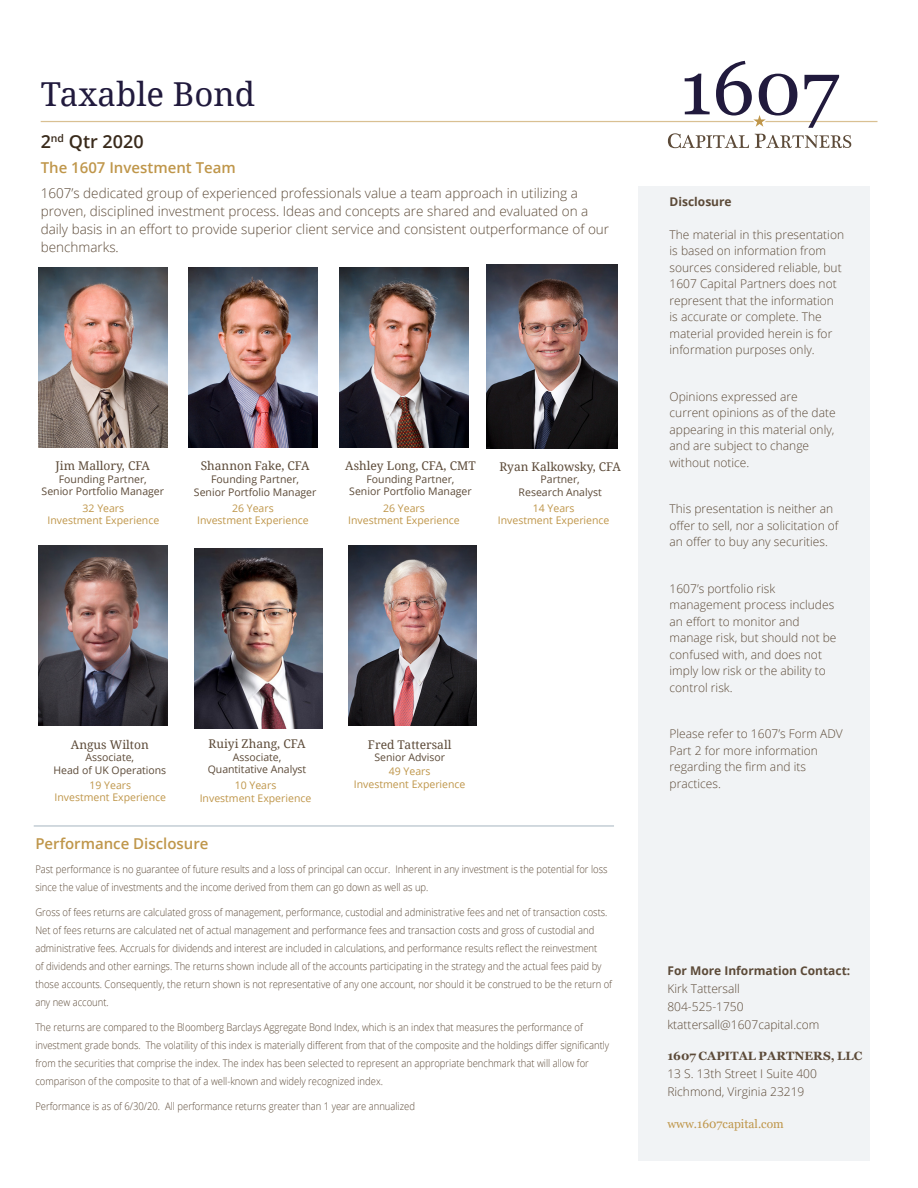
<style>
.page{position:relative;width:918px;height:1188px;background:#fff}
.page>*{position:absolute;margin:0;border:0;box-sizing:border-box;transform-origin:0 0}
.t1{font:33px "Droid Serif";color:#211a3d}
.t2{font:600 18px "Open Sans";color:#392a1b}
.t3{font:600 15px "Open Sans";color:#bf964a}
.t4{font:300 13.5px/18px "Open Sans";color:#5c4a38}
.t5{font:300 12px/16.5px "Open Sans";color:#5c4a38}
.t6{font:12px "Droid Serif";color:#5c4a38}
.t7{font:12px "Georgia";color:#bf964a}
.t8{font:700 12px "Open Sans";color:#5c4a38}
.t9{font:300 10.5px/18px "Open Sans";color:#5c4a38;scale:.9 1}
.t10{font:10.5px "Open Sans";color:#5c4a38}
.t11{font:10.5px "Open Sans";color:#bf964a}
.s1{font-weight:700}
.s2{font-family:"Georgia";font-weight:700}
</style>
<div class="page">
<div style="left:639px;top:186px;width:231px;height:975px;background:#f1f3f5"></div>
<svg style="left:41px;top:61px;width:837px;height:87px"></svg>
<hr style="left:34px;top:826px;width:580px;height:1px;background:#a6b5bf">
<img style="left:340px;top:267px;width:128px;height:180px">
<img style="left:348px;top:546px;width:129px;height:180px">
<img style="left:39px;top:267px;width:128px;height:180px">
<img style="left:189px;top:267px;width:128px;height:180px">
<img style="left:486px;top:264px;width:132px;height:184px">
<img style="left:39px;top:546px;width:128px;height:180px">
<img style="left:194px;top:549px;width:129px;height:180px">
<p class="t1" style="left:41px;top:75px;width:216px">Taxable Bond</p>
<p class="t2" style="left:41px;top:129px;width:104px">2<sup>nd</sup> Qtr 2020</p>
<p class="t3" style="left:41px;top:157px;width:197px">The 1607 Investment Team</p>
<p class="t4" style="left:41px;top:184px;width:570px">1607’s dedicated group of experienced professionals value a team approach in utilizing a proven, disciplined investment process. Ideas and concepts are shared and evaluated on a daily basis in an effort to provide superior client service and consistent outperformance of our benchmarks.</p>
<p class="t8" style="left:670px;top:193px;width:64px">Disclosure</p>
<p class="t5" style="left:670px;top:226px;width:176px">The material in this presentation is based on information from sources considered reliable, but<br>1607 Capital Partners does not represent that the information is accurate or complete. The material provided herein is for information purposes only.</p>
<p class="t5" style="left:670px;top:388px;width:168px">Opinions expressed are current opinions as of the date appearing in this material only, and are subject to change without notice.</p>
<p class="t5" style="left:670px;top:500px;width:170px">This presentation is neither an offer to sell, nor a solicitation of an offer to buy any securities.</p>
<p class="t5" style="left:670px;top:580px;width:168px">1607’s portfolio risk management process includes an effort to monitor and manage risk, but should not be confused with, and does not imply low risk or the ability to control risk.</p>
<p class="t5" style="left:670px;top:725px;width:175px">Please refer to 1607’s Form ADV<br>Part 2 for more information regarding the firm and its practices.</p>
<p class="t6" style="left:56px;top:459px;width:96px">Jim Mallory, CFA</p>
<p class="t10" style="left:59px;top:472px;width:90px">Founding Partner,</p>
<p class="t10" style="left:42px;top:484px;width:124px">Senior Portfolio Manager</p>
<p class="t6" style="left:345px;top:459px;width:132px">Ashley Long, CFA, CMT</p>
<p class="t10" style="left:367px;top:472px;width:90px">Founding Partner,</p>
<p class="t10" style="left:349px;top:484px;width:124px">Senior Portfolio Manager</p>
<p class="t11" style="left:383px;top:501px;width:43px">26 Years</p>
<p class="t11" style="left:348px;top:513px;width:113px">Investment Experience</p>
<p class="t6" style="left:201px;top:459px;width:110px">Shannon Fake, CFA</p>
<p class="t10" style="left:211px;top:472px;width:90px">Founding Partner,</p>
<p class="t10" style="left:194px;top:485px;width:124px">Senior Portfolio Manager</p>
<p class="t6" style="left:500px;top:460px;width:123px">Ryan Kalkowsky, CFA</p>
<p class="t10" style="left:541px;top:472px;width:41px">Partner,</p>
<p class="t10" style="left:519px;top:485px;width:85px">Research Analyst</p>
<p class="t11" style="left:83px;top:501px;width:43px">32 Years</p>
<p class="t11" style="left:48px;top:513px;width:113px">Investment Experience</p>
<p class="t11" style="left:232px;top:501px;width:43px">26 Years</p>
<p class="t11" style="left:197px;top:513px;width:113px">Investment Experience</p>
<p class="t11" style="left:533px;top:501px;width:43px">14 Years</p>
<p class="t11" style="left:498px;top:513px;width:113px">Investment Experience</p>
<p class="t6" style="left:209px;top:737px;width:98px">Ruiyi Zhang, CFA</p>
<p class="t10" style="left:233px;top:750px;width:50px">Associate,</p>
<p class="t10" style="left:208px;top:762px;width:100px">Quantitative Analyst</p>
<p class="t11" style="left:235px;top:778px;width:43px">10 Years</p>
<p class="t11" style="left:200px;top:791px;width:113px">Investment Experience</p>
<p class="t6" style="left:71px;top:737px;width:79px">Angus Wilton</p>
<p class="t10" style="left:86px;top:750px;width:50px">Associate,</p>
<p class="t10" style="left:53px;top:763px;width:114px">Head of UK Operations</p>
<p class="t11" style="left:90px;top:778px;width:43px">19 Years</p>
<p class="t11" style="left:55px;top:790px;width:113px">Investment Experience</p>
<p class="t6" style="left:368px;top:737px;width:85px">Fred Tattersall</p>
<p class="t10" style="left:374px;top:750px;width:72px">Senior Advisor</p>
<p class="t11" style="left:389px;top:764px;width:43px">49 Years</p>
<p class="t11" style="left:354px;top:777px;width:113px">Investment Experience</p>
<p class="t3" style="left:35px;top:833px;width:175px">Performance Disclosure</p>
<p class="t9" style="left:35px;top:860px;width:637px">Past performance is no guarantee of future results and a loss of principal can occur. Inherent in any investment is the potential for loss since the value of investments and the income derived from them can go down as well as up.</p>
<p class="t9" style="left:35px;top:903px;width:642px">Gross of fees returns are calculated gross of management, performance, custodial and administrative fees and net of transaction costs.<br>Net of fees returns are calculated net of actual management and performance fees and transaction costs and gross of custodial and administrative fees. Accruals for dividends and interest are included in calculations, and performance results reflect the reinvestment<br>of dividends and other earnings. The returns shown include all of the accounts participating in the strategy and the actual fees paid by those accounts. Consequently, the return shown is not representative of any one account, nor should it be construed to be the return of any new account.</p>
<p class="t9" style="left:35px;top:1018px;width:639px">The returns are compared to the Bloomberg Barclays Aggregate Bond Index, which is an index that measures the performance of investment grade bonds. The volatility of this index is materially different from that of the composite and the holdings differ significantly from the securities that comprise the index. The index has been selected to represent an appropriate benchmark that will allow for comparison of the composite to that of a well-known and widely recognized index.</p>
<p class="t9" style="left:35px;top:1097px;width:423px">Performance is as of 6/30/20. All performance returns greater than 1 year are annualized</p>
<p class="t5" style="left:667px;top:961px;width:184px;line-height:18px"><span class="s1">For More Information Contact:<br></span>Kirk Tattersall<br>804-525-1750 ktattersall@1607capital.com</p>
<p class="t5" style="left:667px;top:1046px;width:196px;line-height:18px"><span class="s2">1607 CAPITAL PARTNERS, LLC<br></span>13 S. 13th Street I Suite 400<br>Richmond, Virginia 23219</p>
<p class="t7" style="left:667px;top:1116px;width:118px">www.1607capital.com</p>
</div>
